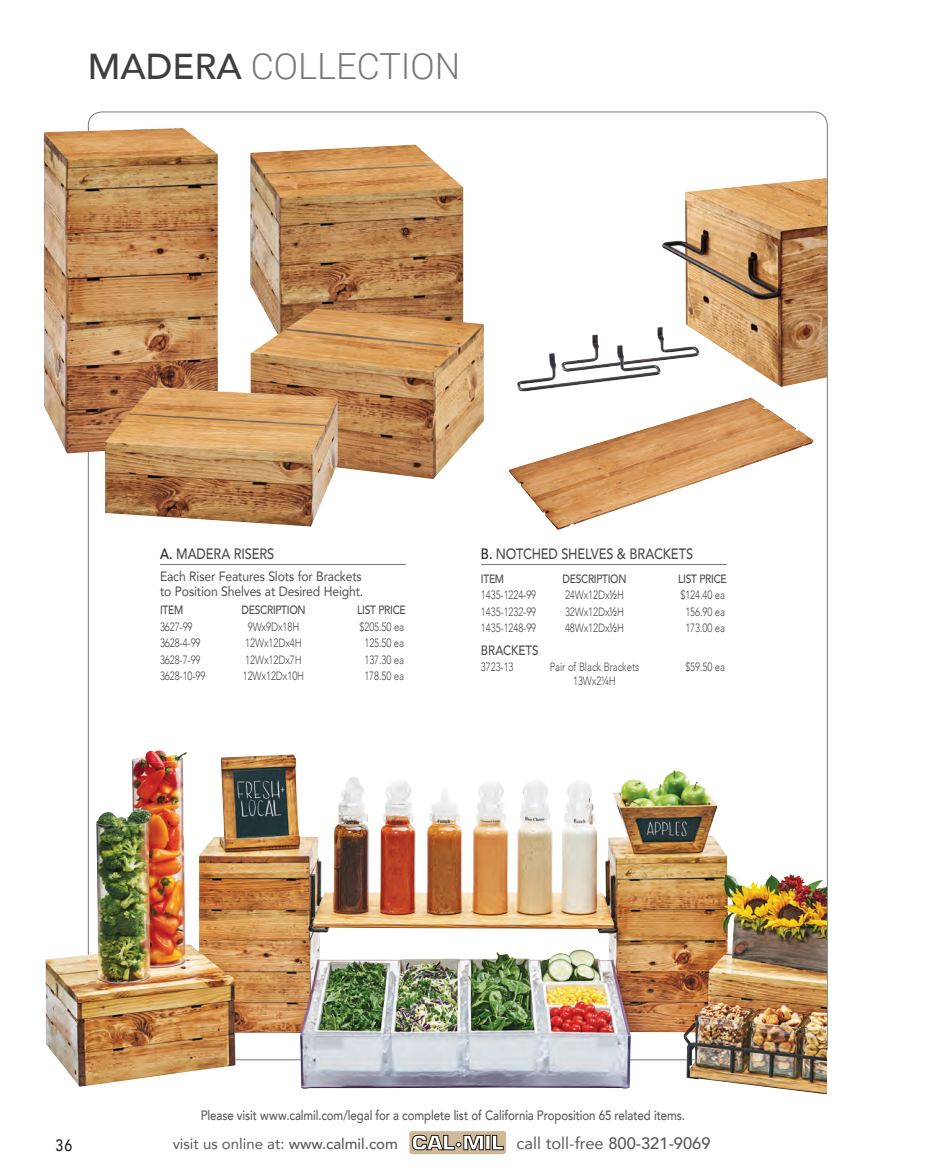
<style>
.page{position:relative;width:932px;height:1175px;background:#fff}
.page>*{position:absolute;margin:0;border:0;box-sizing:border-box;transform-origin:0 0}
.t1{font:300 36px "Roboto";color:#76787b}
.t2{font:16.5px "Avenir";color:#57585a}
.t3{font:500 16.5px "Avenir";color:#231f20;scale:.85 1}
.t4{font:500 15px "Avenir";letter-spacing:-.015em;color:#4b4c4d;scale:.85 1}
.t5{font:15px "Avenir";color:#57585a}
.t6{font:500 13.5px "Avenir";letter-spacing:-.005em;color:#57585a;scale:.85 1}
.t7{font:13.5px/15px "Avenir";letter-spacing:-.01em;color:#4b4c4d;scale:.9 1}
.t8{font:500 13.5px "Avenir";color:#4b4c4d;scale:.85 1}
.t9{font:300 12px "Avenir";letter-spacing:-.01em;color:#4b4c4d;scale:.8 1}
.t10{font:500 12px "Avenir";letter-spacing:-.03em;color:#4b4c4d;scale:.85 1}
.s1{font-family:"Avenir";font-weight:500;color:#3e3e3f}
.s2{color:#231f20}
.s3{font-weight:500}
</style>
<div class="page">
<svg style="left:409px;top:1131px;width:97px;height:23px"></svg>
<svg style="left:412px;top:1134px;width:72px;height:16px"></svg>
<svg style="left:486px;top:1135px;width:4px;height:14px"></svg>
<svg style="left:492px;top:1135px;width:11px;height:15px"></svg>
<img style="left:509px;top:397px;width:304px;height:133px">
<img style="left:44px;top:128px;width:174px;height:325px">
<img style="left:250px;top:144px;width:213px;height:164px">
<img style="left:251px;top:308px;width:233px;height:171px">
<img style="left:105px;top:387px;width:232px;height:139px">
<img style="left:662px;top:178px;width:165px;height:209px">
<img style="left:517px;top:327px;width:179px;height:64px">
<img style="left:46px;top:750px;width:781px;height:344px">
<hr style="left:481px;top:564px;width:245px;height:1px;background:#76787b">
<hr style="left:160px;top:564px;width:246px;height:1px;background:#76787b">
<h1 class="t1" style="left:88px;top:41px;width:374px"><span class="s1">MADERA</span> COLLECTION</h1>
<p class="t4" style="left:160px;top:540px;width:136px"><span class="s2">A.</span> MADERA RISERS</p>
<p class="t7" style="left:160px;top:569px;width:227px">Each Riser Features Slots for Brackets to Position Shelves at Desired Height.</p>
<p class="t10" style="left:160px;top:600px;width:29px">ITEM</p>
<p class="t10" style="left:242px;top:600px;width:77px">DESCRIPTION</p>
<p class="t10" style="left:357px;top:600px;width:59px">LIST PRICE</p>
<p class="t9" style="left:160px;top:619px;width:42px">3627-99</p>
<p class="t9" style="left:248px;top:619px;width:66px">9Wx9Dx18H</p>
<p class="t9" style="left:359px;top:619px;width:57px">$205.50 ea</p>
<p class="t9" style="left:160px;top:636px;width:52px">3628-4-99</p>
<p class="t9" style="left:245px;top:636px;width:72px">12Wx12Dx4H</p>
<p class="t9" style="left:364px;top:636px;width:51px">125.50 ea</p>
<p class="t9" style="left:160px;top:652px;width:52px">3628-7-99</p>
<p class="t9" style="left:245px;top:652px;width:72px">12Wx12Dx7H</p>
<p class="t9" style="left:364px;top:652px;width:51px">137.30 ea</p>
<p class="t9" style="left:160px;top:669px;width:58px">3628-10-99</p>
<p class="t9" style="left:243px;top:669px;width:78px">12Wx12Dx10H</p>
<p class="t9" style="left:364px;top:669px;width:51px">178.50 ea</p>
<p class="t4" style="left:481px;top:540px;width:251px"><span class="s2">B.</span> NOTCHED SHELVES &amp; BRACKETS</p>
<p class="t10" style="left:481px;top:568px;width:29px">ITEM</p>
<p class="t10" style="left:562px;top:568px;width:77px">DESCRIPTION</p>
<p class="t10" style="left:678px;top:568px;width:59px">LIST PRICE</p>
<p class="t9" style="left:481px;top:588px;width:71px">1435-1224-99</p>
<p class="t9" style="left:565px;top:588px;width:75px">24Wx12Dx<span class="s2">½</span>H</p>
<p class="t9" style="left:680px;top:588px;width:57px">$124.40 ea</p>
<p class="t9" style="left:481px;top:604px;width:71px">1435-1232-99</p>
<p class="t9" style="left:565px;top:604px;width:75px">32Wx12Dx<span class="s2">½</span>H</p>
<p class="t9" style="left:685px;top:604px;width:51px">156.90 ea</p>
<p class="t9" style="left:481px;top:621px;width:71px">1435-1248-99</p>
<p class="t9" style="left:565px;top:621px;width:75px">48Wx12Dx<span class="s2">½</span>H</p>
<p class="t9" style="left:685px;top:621px;width:51px">173.00 ea</p>
<p class="t8" style="left:481px;top:638px;width:69px">BRACKETS</p>
<p class="t9" style="left:481px;top:660px;width:42px">3723-13</p>
<p class="t9" style="left:549px;top:660px;width:113px">Pair of Black Brackets</p>
<p class="t9" style="left:685px;top:660px;width:51px">$59.50 ea</p>
<p class="t9" style="left:573px;top:673px;width:55px">13Wx2¼H</p>
<p class="t6" style="left:201px;top:1103px;width:571px">Please visit www.calmil.com/legal for a complete list of California Proposition 65 related items.</p>
<h2 class="t3" style="left:55px;top:1130px;width:21px">36</h2>
<p class="t5" style="left:173px;top:1132px;width:227px">visit us online at: <span class="s3">www.calmil.com</span></p>
<h2 class="t2" style="left:516px;top:1130px;width:195px">call toll-free <span class="s3">800-321-9069</span></h2>
</div>
